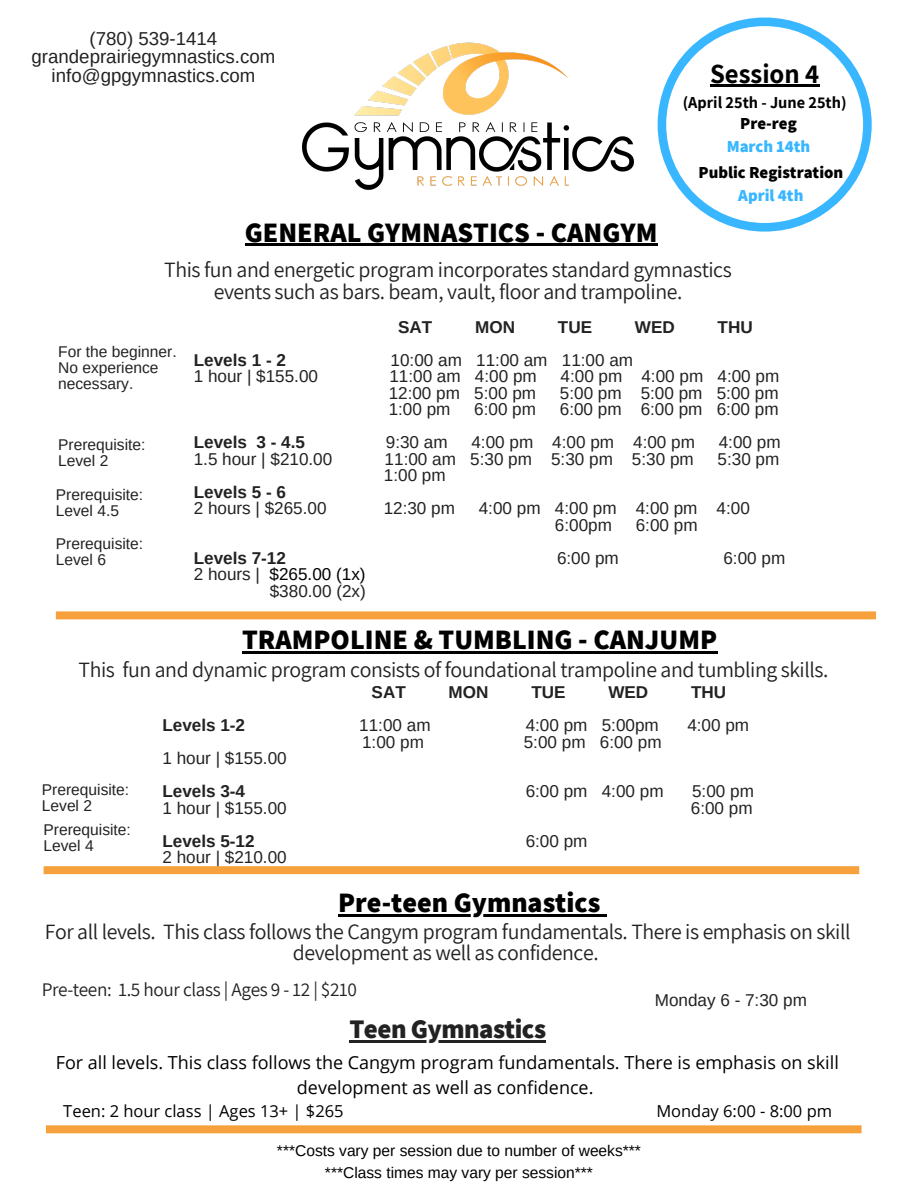
<style>
.page{position:relative;width:918px;height:1188px;background:#fff}
.page>*{position:absolute;margin:0;border:0;box-sizing:border-box;transform-origin:0 0}
.t1{font:800 28.05px "Assistant";color:#000}
.t2{font:700 26.85px "Assistant";color:#000}
.t3{font:800 26.7px "Assistant";letter-spacing:-.02em;color:#222}
.t4{font:21.75px/21.6px "Assistant";letter-spacing:-.02em;color:#222;text-align:center}
.t5{font:19.2px "Assistant";letter-spacing:-.02em;color:#222}
.t6{font:18.75px "Arimo";color:#222}
.t7{font:18px/24.8px "Open Sans";color:#000;text-align:center}
.t8{font:17.1px "Arimo";color:#222}
.t9{font:700 17.1px "Arimo";color:#222}
.t10{font:17.1px "Arimo";color:#000}
.t11{font:800 16.8px "Assistant";color:#000}
.t12{font:800 16.8px "Assistant";color:#38b6ff}
.t13{font:16.5px "Open Sans";color:#000}
.t14{font:700 16.35px "Assistant";color:#000}
.t15{font:15.6px/16px "Arimo";color:#222}
.t16{font:15.6px "Arimo";color:#000}
.s1{color:#222}
</style>
<div class="page">
<hr style="left:245px;top:244px;width:412px;height:2px;background:#000">
<svg style="left:658px;top:18px;width:214px;height:214px"></svg>
<hr style="left:242px;top:652px;width:475px;height:2px;background:#000">
<img style="left:277px;top:42px;width:380px;height:202px">
<svg style="left:56px;top:611px;width:820px;height:8px;background:#f7a545"></svg>
<svg style="left:44px;top:866px;width:815px;height:8px;background:#f7a340"></svg>
<hr style="left:338px;top:914px;width:268px;height:2px;background:#000">
<hr style="left:349px;top:1041px;width:197px;height:2px;background:#222">
<svg style="left:46px;top:1125px;width:816px;height:8px;background:#f7a544"></svg>
<p class="t6" style="left:90px;top:28px;width:129px">(780) 539-1414</p>
<p class="t6" style="left:32px;top:46px;width:245px">grandeprairiegymnastics.com</p>
<p class="t6" style="left:52px;top:65px;width:205px">info@gpgymnastics.com</p>
<p class="t1" style="left:245px;top:213px;width:414px">GENERAL GYMNASTICS - CANGYM</p>
<p class="t2" style="left:710px;top:55px;width:111px">Session 4</p>
<p class="t14" style="left:683px;top:92px;width:165px">(April 25th - June 25th)</p>
<p class="t11" style="left:740px;top:112px;width:58px">Pre-reg</p>
<p class="t12" style="left:727px;top:135px;width:85px">March 14th</p>
<p class="t11" style="left:699px;top:161px;width:146px">Public Registration</p>
<p class="t12" style="left:738px;top:184px;width:67px">April 4th</p>
<p class="t4" style="left:164px;top:258px;width:569px">This fun and energetic program incorporates standard gymnastics events such as bars. beam, vault, floor and trampoline.</p>
<p class="t9" style="left:398px;top:317px;width:36px">SAT</p>
<p class="t9" style="left:475px;top:317px;width:41px">MON</p>
<p class="t9" style="left:558px;top:317px;width:36px">TUE</p>
<p class="t9" style="left:635px;top:317px;width:41px">WED</p>
<p class="t9" style="left:718px;top:317px;width:37px">THU</p>
<p class="t15" style="left:58px;top:344px;width:120px">For the beginner.</p>
<p class="t15" style="left:58px;top:360px;width:102px">No experience necessary.</p>
<p class="t9" style="left:194px;top:350px;width:94px">Levels 1 - 2</p>
<p class="t8" style="left:391px;top:350px;width:244px">10:00 am 11:00 am 11:00 am</p>
<p class="t8" style="left:194px;top:367px;width:126px">1 hour | $155.00</p>
<p class="t8" style="left:389px;top:367px;width:149px">11:00 am 4:00 pm</p>
<p class="t8" style="left:561px;top:367px;width:220px">4:00 pm 4:00 pm 4:00 pm</p>
<p class="t8" style="left:389px;top:383px;width:149px">12:00 pm 5:00 pm</p>
<p class="t8" style="left:560px;top:383px;width:220px">5:00 pm 5:00 pm 5:00 pm</p>
<p class="t8" style="left:389px;top:400px;width:63px">1:00 pm</p>
<p class="t8" style="left:474px;top:400px;width:63px">6:00 pm</p>
<p class="t8" style="left:560px;top:400px;width:220px">6:00 pm 6:00 pm 6:00 pm</p>
<p class="t9" style="left:194px;top:433px;width:113px">Levels 3 - 4.5</p>
<p class="t8" style="left:386px;top:433px;width:63px">9:30 am</p>
<p class="t8" style="left:471px;top:433px;width:225px">4:00 pm 4:00 pm 4:00 pm</p>
<p class="t8" style="left:719px;top:433px;width:63px">4:00 pm</p>
<p class="t8" style="left:194px;top:449px;width:140px">1.5 hour | $210.00</p>
<p class="t8" style="left:385px;top:449px;width:311px">11:00 am 5:30 pm 5:30 pm 5:30 pm</p>
<p class="t8" style="left:718px;top:449px;width:63px">5:30 pm</p>
<p class="t8" style="left:384px;top:466px;width:63px">1:00 pm</p>
<p class="t9" style="left:194px;top:482px;width:94px">Levels 5 - 6</p>
<p class="t8" style="left:194px;top:499px;width:134px">2 hours | $265.00</p>
<p class="t8" style="left:384px;top:499px;width:73px">12:30 pm</p>
<p class="t8" style="left:479px;top:499px;width:273px">4:00 pm 4:00 pm 4:00 pm 4:00</p>
<p class="t8" style="left:555px;top:515px;width:59px">6:00pm</p>
<p class="t8" style="left:636px;top:515px;width:63px">6:00 pm</p>
<p class="t9" style="left:194px;top:548px;width:94px">Levels 7-12</p>
<p class="t8" style="left:557px;top:548px;width:63px">6:00 pm</p>
<p class="t8" style="left:723px;top:548px;width:63px">6:00 pm</p>
<p class="t10" style="left:194px;top:565px;width:173px"><span class="s1">2 hours |</span> $265.00 (1x)</p>
<p class="t8" style="left:270px;top:581px;width:98px">$380.00 (2x)</p>
<p class="t1" style="left:242px;top:621px;width:477px">TRAMPOLINE &amp; TUMBLING - CANJUMP</p>
<p class="t9" style="left:372px;top:683px;width:36px">SAT</p>
<p class="t9" style="left:449px;top:683px;width:41px">MON</p>
<p class="t9" style="left:531px;top:683px;width:36px">TUE</p>
<p class="t9" style="left:608px;top:683px;width:41px">WED</p>
<p class="t9" style="left:691px;top:683px;width:37px">THU</p>
<p class="t9" style="left:162px;top:716px;width:84px">Levels 1-2</p>
<p class="t8" style="left:359px;top:716px;width:73px">11:00 am</p>
<p class="t8" style="left:526px;top:716px;width:135px">4:00 pm 5:00pm</p>
<p class="t8" style="left:687px;top:716px;width:63px">4:00 pm</p>
<p class="t8" style="left:362px;top:732px;width:63px">1:00 pm</p>
<p class="t8" style="left:524px;top:732px;width:139px">5:00 pm 6:00 pm</p>
<p class="t8" style="left:162px;top:749px;width:126px">1 hour | $155.00</p>
<p class="t9" style="left:162px;top:782px;width:84px">Levels 3-4</p>
<p class="t8" style="left:526px;top:782px;width:139px">6:00 pm 4:00 pm</p>
<p class="t8" style="left:692px;top:782px;width:63px">5:00 pm</p>
<p class="t8" style="left:162px;top:798px;width:126px">1 hour | $155.00</p>
<p class="t8" style="left:691px;top:798px;width:63px">6:00 pm</p>
<p class="t9" style="left:162px;top:831px;width:94px">Levels 5-12</p>
<p class="t8" style="left:526px;top:831px;width:63px">6:00 pm</p>
<p class="t8" style="left:162px;top:848px;width:126px">2 hour | $210.00</p>
<p class="t15" style="left:58px;top:437px;width:89px">Prerequisite:</p>
<p class="t15" style="left:58px;top:453px;width:52px">Level 2</p>
<p class="t15" style="left:56px;top:487px;width:89px">Prerequisite:</p>
<p class="t15" style="left:56px;top:503px;width:65px">Level 4.5</p>
<p class="t15" style="left:56px;top:535px;width:89px">Prerequisite:</p>
<p class="t15" style="left:56px;top:551px;width:52px">Level 6</p>
<p class="t4" style="left:79px;top:658px;width:751px">This fun and dynamic program consists of foundational trampoline and tumbling skills.</p>
<p class="t15" style="left:42px;top:781px;width:89px">Prerequisite:</p>
<p class="t15" style="left:42px;top:797px;width:52px">Level 2</p>
<p class="t15" style="left:44px;top:822px;width:89px">Prerequisite:</p>
<p class="t15" style="left:44px;top:838px;width:52px">Level 4</p>
<p class="t1" style="left:338px;top:883px;width:264px">Pre-teen Gymnastics</p>
<p class="t4" style="left:45px;top:921px;width:807px;line-height:20.2px">For all levels. This class follows the Cangym program fundamentals. There is emphasis on skill development as well as confidence.</p>
<p class="t5" style="left:42px;top:976px;width:317px">Pre-teen: 1.5 hour class | Ages 9 - 12 | $210</p>
<p class="t3" style="left:349px;top:1011px;width:198px">Teen Gymnastics</p>
<p class="t8" style="left:655px;top:991px;width:154px">Monday 6 - 7:30 pm</p>
<p class="t7" style="left:56px;top:1050px;width:785px">For all levels. This class follows the Cangym program fundamentals. There is emphasis on skill development as well as confidence.</p>
<p class="t13" style="left:63px;top:1099px;width:282px">Teen: 2 hour class | Ages 13+ | $265</p>
<p class="t13" style="left:656px;top:1099px;width:177px">Monday 6:00 - 8:00 pm</p>
<p class="t16" style="left:277px;top:1142px;width:366px">***Costs vary per session due to number of weeks***</p>
<p class="t16" style="left:325px;top:1163px;width:270px">***Class times may vary per session***</p>
</div>
